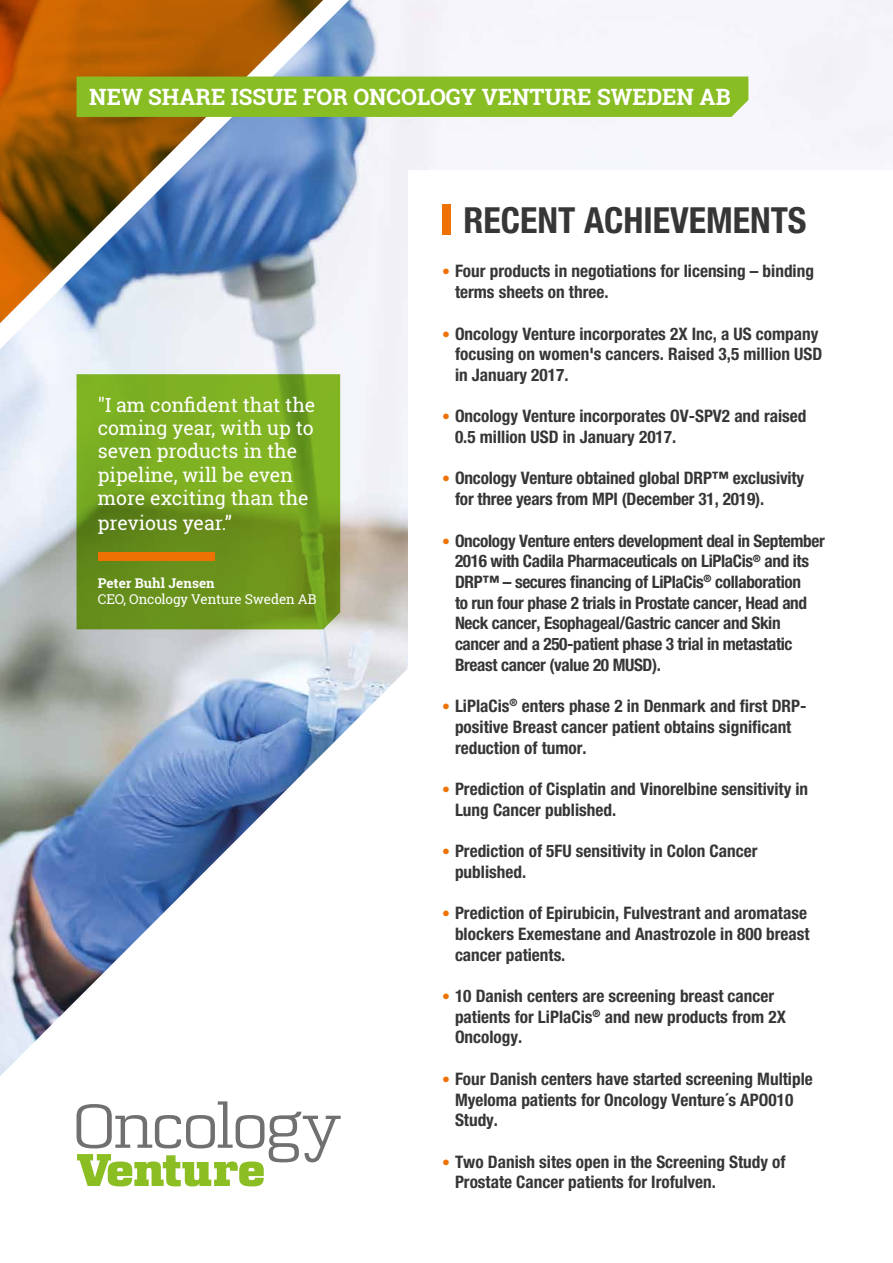
<style>
.page{position:relative;width:893px;height:1263px;background:#fff}
.page>*{position:absolute;margin:0;border:0;box-sizing:border-box;transform-origin:0 0}
.t1{font:700 condensed 36px "Helvetica Neue";color:#373636}
.t2{font:700 22.5px "Roboto Slab";color:#fff}
.t3{font:19.5px/23.4px "Roboto Slab";color:#fff}
.t4{font:700 condensed 17.25px/20.7px "Helvetica Neue";color:#373636}
.t5{font:700 condensed 17.25px/20.7px "Helvetica Neue";letter-spacing:-.02em;color:#373636}
.t6{font:13.5px "Roboto Slab";letter-spacing:-.01em;color:#fff}
.t7{font:700 13.5px "Roboto Slab";color:#fff}
.s1{font-weight:500;font-size:15.75px;color:#ee7203}
</style>
<div class="page">
<img style="left:0;top:0;width:893px;height:1076px">
<svg style="left:77px;top:1101px;width:264px;height:85px"></svg>
<div style="left:408px;top:170px;width:485px;height:1093px;background:#fff"></div>
<img style="left:0;top:0;width:323px;height:323px">
<div style="left:77px;top:77px;width:671px;height:40px;background:#89bd24"></div>
<svg style="left:77px;top:374px;width:263px;height:255px;background:#739f1f"></svg>
<div style="left:98px;top:552px;width:117px;height:8px;background:#ee7203"></div>
<div style="left:442px;top:204px;width:9px;height:31px;background:#ee7203"></div>
<h2 class="t2" style="left:89px;top:82px;width:643px">NEW SHARE ISSUE FOR ONCOLOGY VENTURE SWEDEN AB</h2>
<p class="t3" style="left:98px;top:393px;width:219px">"I am confident that the coming year, with up to seven products in the pipeline, will be even more exciting than the</p>
<p class="t3" style="left:98px;top:511px;width:136px">previous year.”</p>
<p class="t7" style="left:98px;top:574px;width:118px">Peter Buhl Jensen</p>
<p class="t6" style="left:98px;top:590px;width:220px">CEO, Oncology Venture Sweden AB</p>
<h1 class="t1" style="left:463px;top:198px;width:345px">RECENT ACHIEVEMENTS</h1>
<p class="t4" style="left:455px;top:261px;width:360px;text-indent:-13px"><span class="s1">•</span> Four products in negotiations for licensing – binding terms sheets on three.</p>
<p class="t4" style="left:455px;top:323px;width:369px;text-indent:-13px"><span class="s1">•</span> Oncology Venture incorporates 2X Inc, a US company focusing on women's cancers. Raised 3,5 million USD in January 2017.</p>
<p class="t4" style="left:455px;top:406px;width:353px;text-indent:-13px"><span class="s1">•</span> Oncology Venture incorporates OV-SPV2 and raised<br>0.5 million USD in January 2017.</p>
<p class="t4" style="left:455px;top:468px;width:351px;text-indent:-13px"><span class="s1">•</span> Oncology Venture obtained global DRP™ exclusivity for three years from MPI (December 31, 2019).</p>
<p class="t5" style="left:455px;top:530px;width:371px;text-indent:-13px"><span class="s1">•</span> Oncology Venture enters development deal in September 2016 with Cadila Pharmaceuticals on LiPlaCis<sup>®</sup> and its DRP™ – secures financing of LiPlaCis<sup>®</sup> collaboration<br>to run four phase 2 trials in Prostate cancer, Head and Neck cancer, Esophageal/Gastric cancer and Skin cancer and a 250-patient phase 3 trial in metastatic Breast cancer (value 20 MUSD).</p>
<p class="t4" style="left:455px;top:695px;width:353px;text-indent:-13px"><span class="s1">•</span> LiPlaCis<sup>®</sup> enters phase 2 in Denmark and first DRP&shy;positive Breast cancer patient obtains significant reduction of tumor.</p>
<p class="t4" style="left:455px;top:778px;width:355px;text-indent:-13px"><span class="s1">•</span> Prediction of Cisplatin and Vinorelbine sensitivity in<br>Lung Cancer published.</p>
<p class="t4" style="left:455px;top:840px;width:304px;text-indent:-13px"><span class="s1">•</span> Prediction of 5FU sensitivity in Colon Cancer published.</p>
<p class="t4" style="left:455px;top:902px;width:356px;text-indent:-13px"><span class="s1">•</span> Prediction of Epirubicin, Fulvestrant and aromatase blockers Exemestane and Anastrozole in 800 breast cancer patients.</p>
<p class="t4" style="left:455px;top:985px;width:332px;text-indent:-13px"><span class="s1">•</span> 10 Danish centers are screening breast cancer patients for LiPlaCis<sup>®</sup> and new products from 2X<br>Oncology.</p>
<p class="t4" style="left:455px;top:1068px;width:359px;text-indent:-13px"><span class="s1">•</span> Four Danish centers have started screening Multiple<br>Myeloma patients for Oncology Venture´s APO010<br>Study.</p>
<p class="t4" style="left:455px;top:1151px;width:332px;text-indent:-13px"><span class="s1">•</span> Two Danish sites open in the Screening Study of<br>Prostate Cancer patients for Irofulven.</p>
</div>
